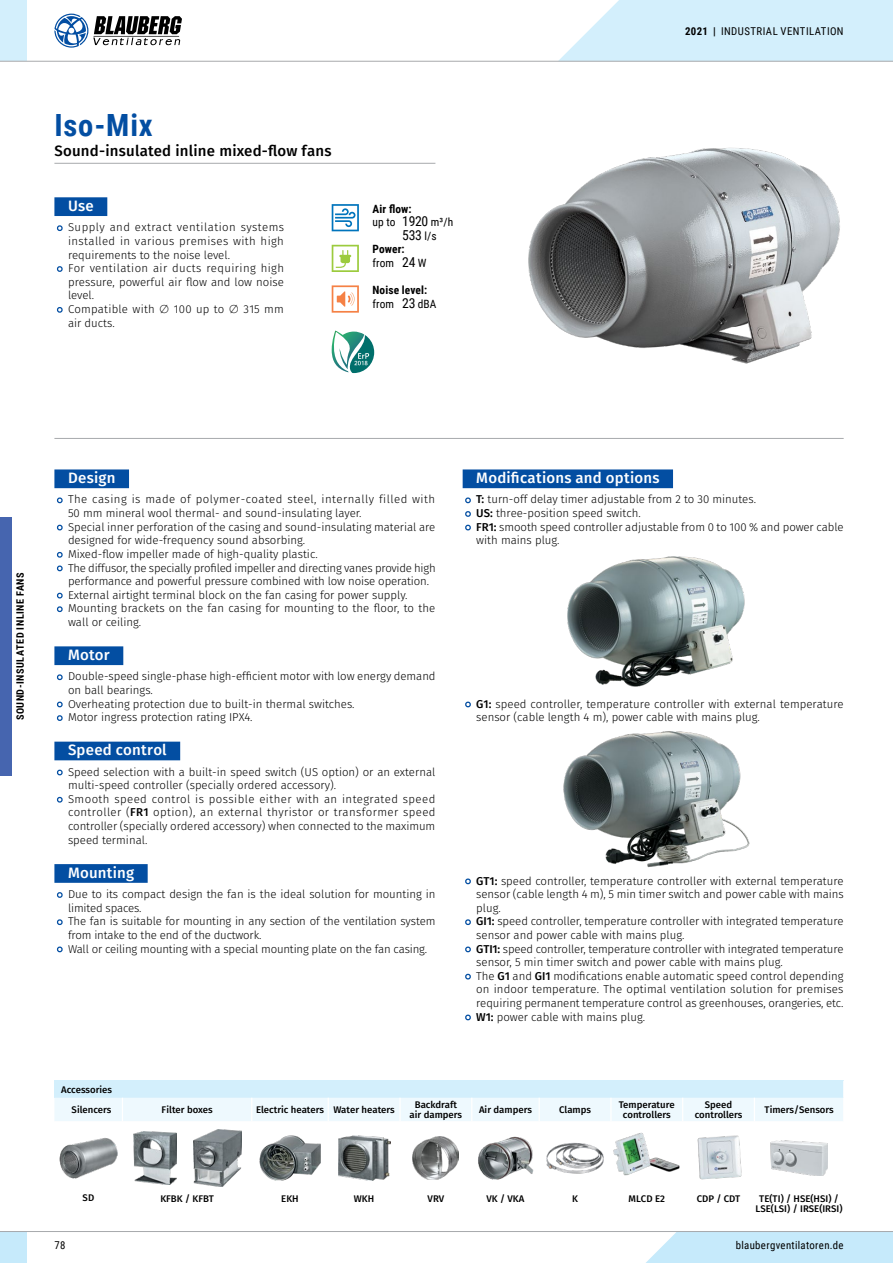
<style>
.page{position:relative;width:893px;height:1263px;background:#fff}
.page>*{position:absolute;margin:0;border:0;box-sizing:border-box;transform-origin:0 0}
.t1{font:700 30.6px "Roboto Condensed";letter-spacing:.025em;color:#034ea2}
.t2{font:500 15px "Fira Sans";letter-spacing:.015em;color:#fff}
.t3{font:500 15px "Fira Sans";letter-spacing:.015em;color:#000}
.t4{font:13.65px "Roboto Condensed";color:#000}
.t5{font:300 11.4px/13.6px "Fira Sans";color:#000}
.t6{font:300 11.4px/13.6px "Fira Sans";letter-spacing:.025em;color:#000}
.t7{font:700 11.4px/13.6px "Roboto Condensed";letter-spacing:.01em;color:#000}
.t8{font:10.8px "Roboto Condensed";letter-spacing:.035em;color:#000}
.t9{font:700 10.2px "Roboto Condensed";letter-spacing:.055em;color:#000}
.t10{font:500 9.6px/10.2px "Fira Sans";color:#000;text-align:center}
.s1{font-weight:400}
.s2{font-weight:400;font-size:13.65px}
.s3{font-size:11.4px}
.s4{font-weight:700}
.s5{font-weight:500}
</style>
<div class="page">
<div style="left:0;top:517px;width:12px;height:259px;background:#4665af"></div>
<hr style="left:54px;top:163px;width:381px;height:1px;background:#a7a9ac">
<div style="left:54px;top:197px;width:53px;height:19px;background:#034ea2"></div>
<svg style="left:56px;top:225px;width:7px;height:7px"></svg>
<svg style="left:57px;top:266px;width:6px;height:6px"></svg>
<svg style="left:56px;top:307px;width:7px;height:6px"></svg>
<div style="left:54px;top:469px;width:75px;height:19px;background:#034ea2"></div>
<div style="left:54px;top:646px;width:69px;height:19px;background:#034ea2"></div>
<div style="left:54px;top:742px;width:126px;height:18px;background:#034ea2"></div>
<div style="left:54px;top:864px;width:94px;height:19px;background:#034ea2"></div>
<svg style="left:56px;top:497px;width:7px;height:7px"></svg>
<svg style="left:56px;top:524px;width:7px;height:7px"></svg>
<svg style="left:56px;top:551px;width:7px;height:7px"></svg>
<svg style="left:56px;top:565px;width:7px;height:7px"></svg>
<svg style="left:56px;top:592px;width:7px;height:7px"></svg>
<svg style="left:56px;top:606px;width:7px;height:7px"></svg>
<svg style="left:56px;top:674px;width:7px;height:7px"></svg>
<svg style="left:56px;top:701px;width:7px;height:7px"></svg>
<svg style="left:56px;top:715px;width:7px;height:6px"></svg>
<svg style="left:56px;top:769px;width:7px;height:7px"></svg>
<svg style="left:56px;top:796px;width:7px;height:7px"></svg>
<svg style="left:57px;top:892px;width:6px;height:6px"></svg>
<svg style="left:56px;top:919px;width:7px;height:7px"></svg>
<svg style="left:56px;top:946px;width:7px;height:7px"></svg>
<div style="left:463px;top:469px;width:210px;height:19px;background:#034ea2"></div>
<svg style="left:465px;top:497px;width:6px;height:7px"></svg>
<svg style="left:465px;top:511px;width:6px;height:6px"></svg>
<svg style="left:465px;top:524px;width:6px;height:7px"></svg>
<img style="left:567px;top:556px;width:178px;height:131px">
<svg style="left:465px;top:701px;width:6px;height:7px"></svg>
<img style="left:563px;top:731px;width:187px;height:137px">
<svg style="left:465px;top:878px;width:6px;height:7px"></svg>
<svg style="left:465px;top:919px;width:6px;height:7px"></svg>
<svg style="left:465px;top:946px;width:6px;height:7px"></svg>
<svg style="left:465px;top:973px;width:6px;height:7px"></svg>
<svg style="left:465px;top:1014px;width:6px;height:7px"></svg>
<hr style="left:54px;top:438px;width:790px;height:1px;background:#a7a9ac">
<img style="left:528px;top:147px;width:312px;height:217px">
<svg style="left:54px;top:1081px;width:790px;height:40px;background:#e2f4fd"></svg>
<img style="left:59px;top:1138px;width:59px;height:40px">
<img style="left:134px;top:1131px;width:42px;height:53px">
<img style="left:194px;top:1130px;width:47px;height:56px">
<img style="left:259px;top:1135px;width:62px;height:45px">
<img style="left:338px;top:1135px;width:52px;height:46px">
<img style="left:413px;top:1136px;width:46px;height:44px">
<img style="left:478px;top:1136px;width:55px;height:43px">
<img style="left:546px;top:1143px;width:58px;height:30px">
<img style="left:613px;top:1132px;width:67px;height:44px">
<img style="left:697px;top:1135px;width:45px;height:45px">
<img style="left:770px;top:1140px;width:58px;height:36px">
<svg style="left:332px;top:204px;width:27px;height:27px"></svg>
<svg style="left:332px;top:245px;width:27px;height:27px"></svg>
<svg style="left:332px;top:285px;width:27px;height:28px"></svg>
<svg style="left:331px;top:331px;width:43px;height:42px"></svg>
<div style="left:646px;top:1232px;width:247px;height:31px;background:#c6eafb"></div>
<div style="left:0;top:1231px;width:27px;height:32px;background:#c6eafb"></div>
<hr style="left:0;top:1231px;width:893px;height:1px;background:#a7a9ac">
<div style="left:0;top:0;width:27px;height:61px;background:#d3effc"></div>
<hr style="left:0;top:61px;width:893px;height:1px;background:#a7a9ac">
<svg style="left:558px;top:0;width:335px;height:62px;background:#d6effa"></svg>
<svg style="left:54px;top:14px;width:128px;height:34px"></svg>
<h1 class="t1" style="left:54px;top:104px;width:100px">Iso-Mix</h1>
<h2 class="t3" style="left:54px;top:141px;width:279px">Sound-insulated inline mixed-flow fans</h2>
<h2 class="t2" style="left:68px;top:195px;width:27px">Use</h2>
<p class="t6" style="left:68px;top:221px;width:218px">Supply and extract ventilation systems installed in various premises with high requirements to the noise level.<br>For ventilation air ducts requiring high pressure, powerful air flow and low noise level.<br>Compatible with ∅ 100 up to ∅ 315 mm air ducts.</p>
<p class="t7" style="left:372px;top:201px;width:82px">Air flow:<br><span class="s1">up to</span> <span class="s2">1920</span> <span class="s1">m³/h</span></p>
<p class="t4" style="left:402px;top:225px;width:36px">533 <span class="s3">l/s</span></p>
<p class="t7" style="left:372px;top:242px;width:56px">Power: <span class="s1">from</span> <span class="s2">24</span> <span class="s1">W</span></p>
<p class="t7" style="left:372px;top:283px;width:66px">Noise level: <span class="s1">from</span> <span class="s2">23</span> <span class="s1">dBA</span></p>
<p class="t8" style="left:685px;top:23px;width:160px"><span class="s4">2021 |</span> INDUSTRIAL VENTILATION</p>
<p class="t9" style="left:13px;top:720px;width:150px;rotate:-90deg">SOUND-INSULATED INLINE FANS</p>
<h2 class="t2" style="left:68px;top:467px;width:49px">Design</h2>
<p class="t5" style="left:68px;top:493px;width:369px">The casing is made of polymer-coated steel, internally filled with 50 mm mineral wool thermal- and sound-insulating layer.<br>Special inner perforation of the casing and sound-insulating material are designed for wide-frequency sound absorbing.<br>Mixed-flow impeller made of high-quality plastic.<br>The diffusor, the specially profiled impeller and directing vanes provide high performance and powerful pressure combined with low noise operation.<br>External airtight terminal block on the fan casing for power supply.<br>Mounting brackets on the fan casing for mounting to the floor, to the wall or ceiling.</p>
<h2 class="t2" style="left:68px;top:644px;width:43px">Motor</h2>
<p class="t5" style="left:68px;top:670px;width:369px">Double-speed single-phase high-efficient motor with low energy demand on ball bearings.<br>Overheating protection due to built-in thermal switches.<br>Motor ingress protection rating IPX4.</p>
<h2 class="t2" style="left:68px;top:739px;width:100px">Speed control</h2>
<p class="t5" style="left:68px;top:766px;width:369px">Speed selection with a built-in speed switch (US option) or an external multi-speed controller (specially ordered accessory).<br>Smooth speed control is possible either with an integrated speed controller (<span class="s5">FR1</span> option), an external thyristor or transformer speed controller (specially ordered accessory) when connected to the maximum speed terminal.</p>
<h2 class="t2" style="left:68px;top:862px;width:68px">Mounting</h2>
<p class="t5" style="left:68px;top:888px;width:369px">Due to its compact design the fan is the ideal solution for mounting in limited spaces.<br>The fan is suitable for mounting in any section of the ventilation system from intake to the end of the ductwork.<br>Wall or ceiling mounting with a special mounting plate on the fan casing.</p>
<h2 class="t2" style="left:476px;top:467px;width:185px">Modifications and options</h2>
<p class="t5" style="left:476px;top:493px;width:369px"><span class="s5">T:</span> turn-off delay timer adjustable from 2 to 30 minutes.<br><span class="s5">US:</span> three-position speed switch.<br><span class="s5">FR1:</span> smooth speed controller adjustable from 0 to 100 % and power cable with mains plug.</p>
<p class="t5" style="left:476px;top:698px;width:369px"><span class="s5">G1:</span> speed controller, temperature controller with external temperature sensor (cable length 4 m), power cable with mains plug.</p>
<p class="t5" style="left:476px;top:874px;width:369px"><span class="s5">GT1:</span> speed controller, temperature controller with external temperature sensor (cable length 4 m), 5 min timer switch and power cable with mains plug.<br><span class="s5">GI1:</span> speed controller, temperature controller with integrated temperature sensor and power cable with mains plug.<br><span class="s5">GTI1:</span> speed controller, temperature controller with integrated temperature sensor, 5 min timer switch and power cable with mains plug.<br>The <span class="s5">G1</span> and <span class="s5">GI1</span> modifications enable automatic speed control depending on indoor temperature. The optimal ventilation solution for premises requiring permanent temperature control as greenhouses, orangeries, etc.<br><span class="s5">W1:</span> power cable with mains plug.</p>
<p class="t10" style="left:61px;top:1080px;width:52px;line-height:20.2px;text-align:right">Accessories<br>Silencers</p>
<p class="t10" style="left:162px;top:1105px;width:53px">Filter boxes</p>
<p class="t10" style="left:256px;top:1105px;width:140px">Electric heaters Water heaters</p>
<p class="t10" style="left:410px;top:1100px;width:54px">Backdraft air dampers</p>
<p class="t10" style="left:479px;top:1105px;width:54px">Air dampers</p>
<p class="t10" style="left:559px;top:1105px;width:33px">Clamps</p>
<p class="t10" style="left:619px;top:1100px;width:57px">Temperature controllers</p>
<p class="t10" style="left:695px;top:1100px;width:49px">Speed controllers</p>
<p class="t10" style="left:764px;top:1105px;width:71px">Timers/Sensors</p>
<p class="t10" style="left:83px;top:1193px;width:13px">SD</p>
<p class="t10" style="left:160px;top:1194px;width:55px">KFBK / KFBT</p>
<p class="t10" style="left:281px;top:1194px;width:19px">EKH</p>
<p class="t10" style="left:354px;top:1194px;width:22px">WKH</p>
<p class="t10" style="left:428px;top:1194px;width:18px">VRV</p>
<p class="t10" style="left:486px;top:1194px;width:39px">VK / VKA</p>
<p class="t10" style="left:572px;top:1194px;width:7px">K</p>
<p class="t10" style="left:629px;top:1194px;width:38px">MLCD E2</p>
<p class="t10" style="left:697px;top:1194px;width:45px">CDP / CDT</p>
<p class="t10" style="left:756px;top:1194px;width:89px">TE(TI) / HSE(HSI) /<br>LSE(LSI) / IRSE(IRSI)</p>
<p class="t8" style="left:54px;top:1238px;width:12px">78</p>
<p class="t8" style="left:736px;top:1238px;width:109px">blaubergventilatoren.de</p>
</div>
